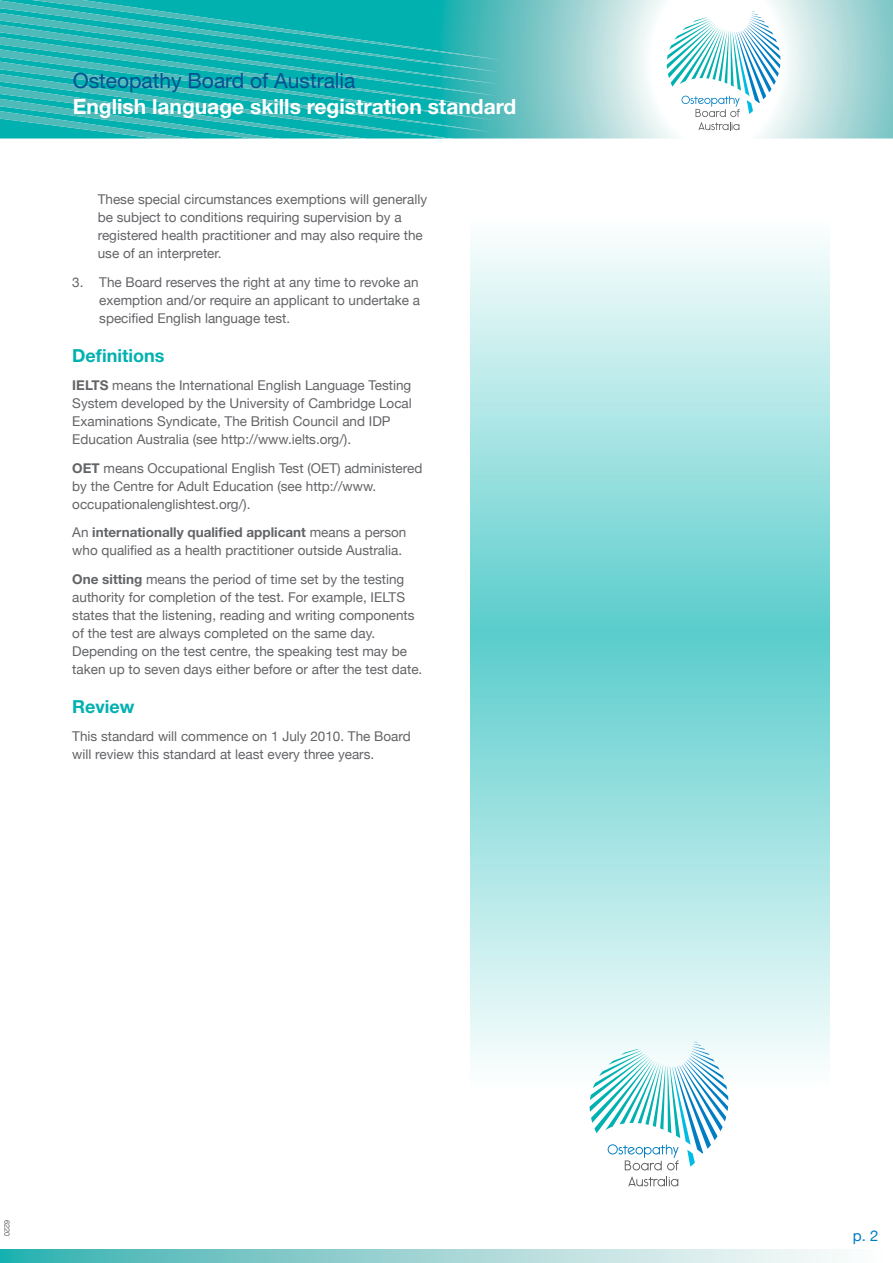
<style>
.page{position:relative;width:893px;height:1263px;background:#fff}
.page>*{position:absolute;margin:0;border:0;box-sizing:border-box;transform-origin:0 0}
.t1{font:700 21px "Helvetica Neue";color:#fff}
.t2{font:21px "Helvetica Neue";color:#005093}
.t3{font:700 18px "Helvetica Neue";color:#00b1b0}
.t4{font:15px "Helvetica Neue";color:#007dc3}
.t5{font:13.5px/18px "Helvetica Neue";color:#636467}
.t6{font:7.5px "Helvetica Neue";color:#636467}
.s1{font-weight:700}
</style>
<div class="page">
<svg style="left:502px;top:0;width:391px;height:138px;background:#b5dddd"></svg>
<svg style="left:0;top:0;width:502px;height:139px;background:#22b6b4"></svg>
<svg style="left:0;top:1249px;width:834px;height:14px;background:#9ad4d4"></svg>
<svg style="left:667px;top:12px;width:113px;height:118px"></svg>
<svg style="left:470px;top:244px;width:359px;height:818px;background:#a5e3e3"></svg>
<svg style="left:590px;top:1042px;width:138px;height:128px"></svg>
<svg style="left:628px;top:1176px;width:50px;height:10px"></svg>
<h1 class="t2" style="left:73px;top:68px;width:284px">Osteopathy Board of Australia</h1>
<h1 class="t1" style="left:73px;top:93px;width:445px">English language skills registration standard</h1>
<p class="t5" style="left:98px;top:190px;width:331px">These special circumstances exemptions will generally be subject to conditions requiring supervision by a registered health practitioner and may also require the use of an interpreter.</p>
<p class="t5" style="left:99px;top:273px;width:322px;text-align:justify;text-indent:-27px">3. The Board reserves the right at any time to revoke an exemption and/or require an applicant to undertake a specified English language test.</p>
<h2 class="t3" style="left:72px;top:344px;width:94px">Definitions</h2>
<p class="t5" style="left:72px;top:376px;width:341px"><span class="s1">IELTS</span> means the International English Language Testing System developed by the University of Cambridge Local Examinations Syndicate, The British Council and IDP Education Australia (see http://www.ielts.org/).</p>
<p class="t5" style="left:72px;top:459px;width:352px"><span class="s1">OET</span> means Occupational English Test (OET) administered by the Centre for Adult Education (see http://www. occupationalenglishtest.org/).</p>
<p class="t5" style="left:72px;top:523px;width:336px">An <span class="s1">internationally qualified applicant</span> means a person who qualified as a health practitioner outside Australia.</p>
<p class="t5" style="left:72px;top:570px;width:352px"><span class="s1">One sitting</span> means the period of time set by the testing authority for completion of the test. For example, IELTS states that the listening, reading and writing components of the test are always completed on the same day.<br>Depending on the test centre, the speaking test may be taken up to seven days either before or after the test date.</p>
<h2 class="t3" style="left:72px;top:695px;width:64px">Review</h2>
<p class="t5" style="left:72px;top:727px;width:340px">This standard will commence on 1 July 2010. The Board will review this standard at least every three years.</p>
<p class="t6" style="left:12px;top:1220px;width:18px;rotate:90deg">6220</p>
<p class="t4" style="left:853px;top:1227px;width:27px">p. 2</p>
</div>
